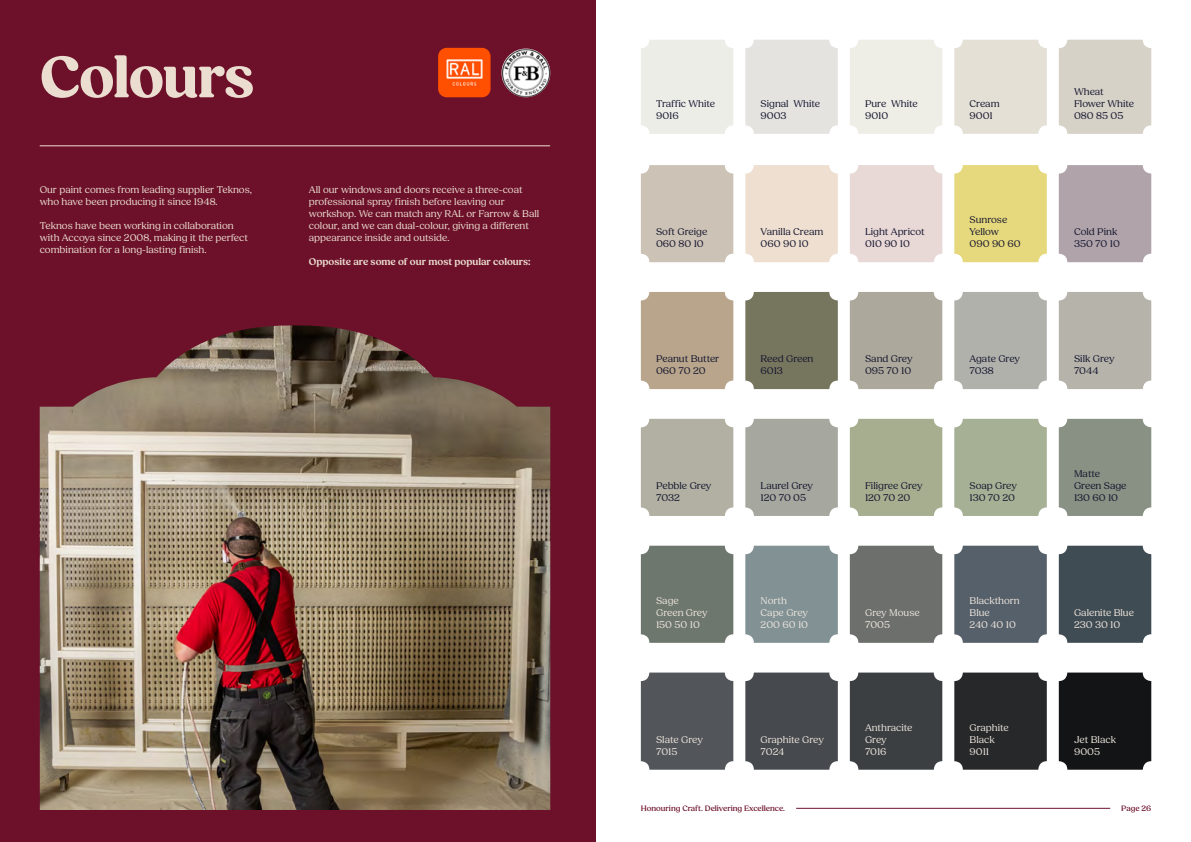
<style>
.page{position:relative;width:1191px;height:842px;background:#fff}
.page>*{position:absolute;margin:0;border:0;box-sizing:border-box;transform-origin:0 0}
.t1{font:700 60px "Fields";letter-spacing:-.025em;color:#ebddd0}
.t2{font:10px/12px "Fields";color:#ebddd0}
.t3{font:10px/12px "Fields";color:#161730}
.t4{font:10px/12px "Fields";color:#ece4dc}
.t5{font:600 10px "Fields";color:#ebddd0}
.t6{font:500 8px "Fields";color:#6d112b}
</style>
<div class="page">
<div style="left:0;top:0;width:595px;height:842px;background:#6d112b"></div>
<img style="left:438px;top:48px;width:52px;height:49px">
<hr style="left:40px;top:145px;width:510px;height:1px;background:#ebddd0">
<img style="left:501px;top:49px;width:49px;height:48px;border-radius:24px">
<img style="left:40px;top:325px;width:510px;height:485px">
<hr style="left:796px;top:808px;width:314px;height:1px;background:#6d112b">
<div style="left:641px;top:40px;width:92px;height:94px;background:#edede8;border-radius:9px"></div>
<div style="left:745px;top:40px;width:93px;height:94px;background:#e4e3e0;border-radius:9px"></div>
<div style="left:954px;top:40px;width:92px;height:94px;background:#e4e0d5;border-radius:9px"></div>
<div style="left:850px;top:40px;width:92px;height:94px;background:#eeede6;border-radius:9px"></div>
<div style="left:1058px;top:40px;width:93px;height:94px;background:#d7d2c7;border-radius:9px"></div>
<div style="left:641px;top:165px;width:92px;height:97px;background:#ccc2b5;border-radius:9px"></div>
<div style="left:745px;top:165px;width:93px;height:97px;background:#eedfd0;border-radius:9px"></div>
<div style="left:954px;top:165px;width:92px;height:97px;background:#e6d87c;border-radius:9px"></div>
<div style="left:850px;top:165px;width:92px;height:97px;background:#e8d8d6;border-radius:9px"></div>
<div style="left:1058px;top:165px;width:93px;height:97px;background:#b0a4aa;border-radius:9px"></div>
<div style="left:641px;top:292px;width:92px;height:97px;background:#b8a58c;border-radius:9px"></div>
<div style="left:745px;top:292px;width:93px;height:97px;background:#76755e;border-radius:9px"></div>
<div style="left:954px;top:292px;width:92px;height:97px;background:#b0b1ab;border-radius:9px"></div>
<div style="left:850px;top:292px;width:92px;height:97px;background:#aca89b;border-radius:9px"></div>
<div style="left:1058px;top:292px;width:93px;height:97px;background:#b5b3aa;border-radius:9px"></div>
<div style="left:641px;top:546px;width:92px;height:97px;background:#6e776e;border-radius:9px"></div>
<div style="left:745px;top:546px;width:93px;height:97px;background:#819194;border-radius:9px"></div>
<div style="left:954px;top:546px;width:92px;height:97px;background:#56606a;border-radius:9px"></div>
<div style="left:850px;top:546px;width:92px;height:97px;background:#6c6f6c;border-radius:9px"></div>
<div style="left:1058px;top:546px;width:93px;height:97px;background:#404c53;border-radius:9px"></div>
<div style="left:641px;top:419px;width:92px;height:97px;background:#b1b0a2;border-radius:9px"></div>
<div style="left:745px;top:419px;width:93px;height:97px;background:#a6a79e;border-radius:9px"></div>
<div style="left:954px;top:419px;width:92px;height:97px;background:#a5b094;border-radius:9px"></div>
<div style="left:850px;top:419px;width:92px;height:97px;background:#a6ae8f;border-radius:9px"></div>
<div style="left:1058px;top:419px;width:93px;height:97px;background:#889183;border-radius:9px"></div>
<div style="left:641px;top:672px;width:92px;height:98px;background:#52555a;border-radius:9px"></div>
<div style="left:745px;top:672px;width:93px;height:98px;background:#46494d;border-radius:9px"></div>
<div style="left:954px;top:672px;width:92px;height:98px;background:#26282a;border-radius:9px"></div>
<div style="left:850px;top:672px;width:92px;height:98px;background:#3b3f42;border-radius:9px"></div>
<div style="left:1058px;top:672px;width:93px;height:98px;background:#121415;border-radius:9px"></div>
<h1 class="t1" style="left:40px;top:42px;width:216px">Colours</h1>
<p class="t2" style="left:40px;top:184px;width:214px">Our paint comes from leading supplier Teknos, who have been producing it since 1948.</p>
<p class="t2" style="left:40px;top:220px;width:210px">Teknos have been working in collaboration with Accoya since 2008, making it the perfect combination for a long-lasting finish.</p>
<p class="t2" style="left:309px;top:184px;width:232px">All our windows and doors receive a three-coat professional spray finish before leaving our workshop. We can match any RAL or Farrow &amp; Ball colour, and we can dual-colour, giving a different appearance inside and outside.</p>
<p class="t5" style="left:309px;top:256px;width:223px">Opposite are some of our most popular colours:</p>
<p class="t3" style="left:656px;top:98px;width:61px">Traffic White<br>9016</p>
<p class="t3" style="left:656px;top:226px;width:53px">Soft Greige<br>060 80 10</p>
<p class="t3" style="left:760px;top:98px;width:61px">Signal White<br>9003</p>
<p class="t3" style="left:865px;top:98px;width:54px">Pure White<br>9010</p>
<p class="t3" style="left:969px;top:98px;width:31px">Cream<br>9001</p>
<p class="t3" style="left:1074px;top:86px;width:62px">Wheat<br>Flower White<br>080 85 05</p>
<p class="t3" style="left:969px;top:214px;width:53px">Sunrose<br>Yellow<br>090 90 60</p>
<p class="t3" style="left:760px;top:226px;width:64px">Vanilla Cream<br>060 90 10</p>
<p class="t3" style="left:865px;top:226px;width:61px">Light Apricot<br>010 90 10</p>
<p class="t3" style="left:1074px;top:226px;width:47px">Cold Pink<br>350 70 10</p>
<p class="t3" style="left:656px;top:353px;width:65px">Peanut Butter<br>060 70 20</p>
<p class="t3" style="left:760px;top:353px;width:54px">Reed Green<br>6013</p>
<p class="t3" style="left:865px;top:353px;width:49px">Sand Grey<br>095 70 10</p>
<p class="t3" style="left:969px;top:353px;width:52px">Agate Grey<br>7038</p>
<p class="t3" style="left:1074px;top:353px;width:42px">Silk Grey<br>7044</p>
<p class="t3" style="left:656px;top:480px;width:57px">Pebble Grey<br>7032</p>
<p class="t3" style="left:760px;top:480px;width:54px">Laurel Grey<br>120 70 05</p>
<p class="t3" style="left:865px;top:480px;width:59px">Filigree Grey<br>120 70 20</p>
<p class="t3" style="left:969px;top:480px;width:49px">Soap Grey<br>130 70 20</p>
<p class="t3" style="left:1074px;top:468px;width:54px">Matte<br>Green Sage<br>130 60 10</p>
<p class="t4" style="left:656px;top:595px;width:53px">Sage<br>Green Grey<br>150 50 10</p>
<p class="t4" style="left:760px;top:595px;width:49px">North<br>Cape Grey<br>200 60 10</p>
<p class="t4" style="left:969px;top:595px;width:52px">Blackthorn<br>Blue<br>240 40 10</p>
<p class="t4" style="left:1074px;top:607px;width:61px">Galenite Blue<br>230 30 10</p>
<p class="t4" style="left:865px;top:607px;width:56px">Grey Mouse<br>7005</p>
<p class="t4" style="left:865px;top:722px;width:49px">Anthracite<br>Grey<br>7016</p>
<p class="t4" style="left:969px;top:722px;width:41px">Graphite<br>Black<br>9011</p>
<p class="t4" style="left:656px;top:734px;width:48px">Slate Grey<br>7015</p>
<p class="t4" style="left:760px;top:734px;width:65px">Graphite Grey<br>7024</p>
<p class="t4" style="left:1074px;top:734px;width:43px">Jet Black<br>9005</p>
<p class="t6" style="left:641px;top:803px;width:146px">Honouring Craft. Delivering Excellence.</p>
<p class="t6" style="left:1121px;top:803px;width:32px">Page 26</p>
</div>
